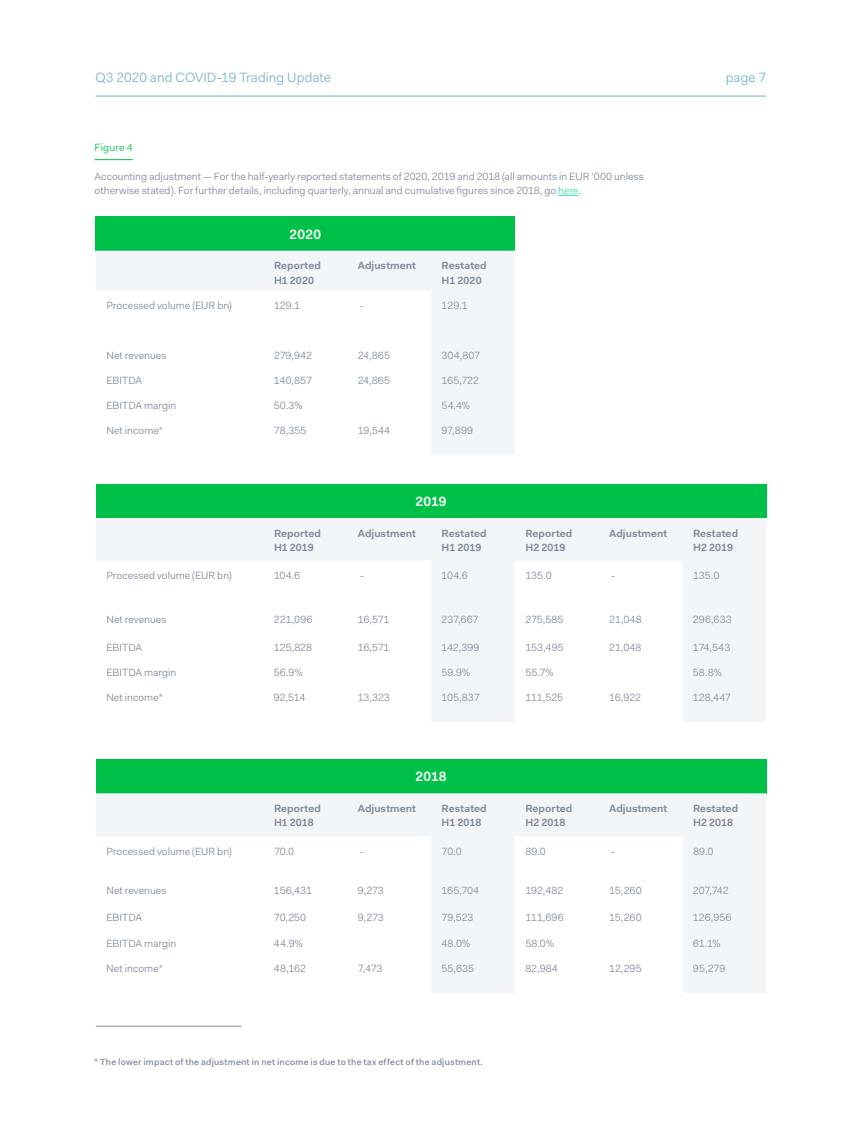
<style>
.page{position:relative;width:862px;height:1127px;background:#fff}
.page>*{position:absolute;margin:0;border:0;box-sizing:border-box;transform-origin:0 0}
.t1{font:13.5px "Fakt Blond";letter-spacing:.005em;color:#76b4c7}
.t2{font:600 13.5px "Fakt";letter-spacing:.005em;color:#fff}
.t3{font:10.5px/14.5px "Fakt Blond";color:#7d8997}
.t4{font:600 10.5px/14.5px "Fakt";letter-spacing:.005em;color:#7d8997}
.t5{font:10.5px "Fakt Blond";letter-spacing:.01em;color:#00c148}
.t6{font:500 9px "Fakt";letter-spacing:.025em;color:#7d8997}
.s1{color:#34e0a8}
</style>
<div class="page">
<hr style="left:95px;top:96px;width:670px;height:1px;background:#76b4c7">
<div style="left:96px;top:484px;width:669px;height:34px;background:#00c148"></div>
<svg style="left:96px;top:518px;width:669px;height:204px"></svg>
<div style="left:96px;top:216px;width:418px;height:35px;background:#00c148"></div>
<svg style="left:96px;top:251px;width:418px;height:203px"></svg>
<div style="left:96px;top:759px;width:669px;height:34px;background:#00c148"></div>
<svg style="left:96px;top:793px;width:669px;height:200px"></svg>
<hr style="left:96px;top:1026px;width:145px;height:1px;background:#7d8997">
<hr style="left:95px;top:159px;width:38px;height:1px;background:#00c148">
<svg style="left:558px;top:195px;width:20px;height:1px"></svg>
<p class="t1" style="left:95px;top:69px;width:237px">Q3 2020 and COVID-19 Trading Update</p>
<p class="t1" style="left:725px;top:69px;width:42px">page 7</p>
<p class="t5" style="left:95px;top:141px;width:40px">Figure 4</p>
<p class="t3" style="left:95px;top:169px;width:550px">Accounting adjustment — For the half-yearly reported statements of 2020, 2019 and 2018 (all amounts in EUR '000 unless otherwise stated). For further details, including quarterly, annual and cumulative figures since 2018, go <span class="s1">here</span>.</p>
<p class="t2" style="left:289px;top:226px;width:33px">2020</p>
<p class="t4" style="left:274px;top:258px;width:48px">Reported<br>H1 2020</p>
<p class="t4" style="left:357px;top:258px;width:60px">Adjustment</p>
<p class="t4" style="left:441px;top:258px;width:47px">Restated<br>H1 2020</p>
<p class="t3" style="left:106px;top:298px;width:127px">Processed volume (EUR bn)</p>
<p class="t3" style="left:274px;top:298px;width:28px">129.1</p>
<p class="t3" style="left:360px;top:298px;width:6px">-</p>
<p class="t3" style="left:441px;top:298px;width:28px">129.1</p>
<p class="t3" style="left:106px;top:348px;width:62px">Net revenues</p>
<p class="t3" style="left:274px;top:348px;width:39px">279,942</p>
<p class="t3" style="left:357px;top:348px;width:34px">24,865</p>
<p class="t3" style="left:441px;top:348px;width:40px">304,807</p>
<p class="t3" style="left:106px;top:373px;width:37px">EBITDA</p>
<p class="t3" style="left:274px;top:373px;width:39px">140,857</p>
<p class="t3" style="left:357px;top:373px;width:34px">24,865</p>
<p class="t3" style="left:441px;top:373px;width:39px">165,722</p>
<p class="t3" style="left:106px;top:398px;width:71px">EBITDA margin</p>
<p class="t3" style="left:274px;top:398px;width:30px">50.3%</p>
<p class="t3" style="left:441px;top:398px;width:30px">54.4%</p>
<p class="t3" style="left:106px;top:422px;width:58px">Net income*</p>
<p class="t3" style="left:274px;top:422px;width:34px">78,355</p>
<p class="t3" style="left:357px;top:422px;width:34px">19,544</p>
<p class="t3" style="left:441px;top:422px;width:33px">97,899</p>
<p class="t2" style="left:415px;top:493px;width:33px">2019</p>
<p class="t4" style="left:274px;top:525px;width:48px">Reported<br>H1 2019</p>
<p class="t4" style="left:357px;top:525px;width:60px">Adjustment</p>
<p class="t4" style="left:441px;top:525px;width:47px">Restated<br>H1 2019</p>
<p class="t4" style="left:525px;top:525px;width:48px">Reported<br>H2 2019</p>
<p class="t4" style="left:609px;top:525px;width:60px">Adjustment</p>
<p class="t4" style="left:692px;top:525px;width:47px">Restated<br>H2 2019</p>
<p class="t3" style="left:106px;top:568px;width:127px">Processed volume (EUR bn)</p>
<p class="t3" style="left:274px;top:568px;width:28px">104.6</p>
<p class="t3" style="left:360px;top:568px;width:6px">-</p>
<p class="t3" style="left:441px;top:568px;width:28px">104.6</p>
<p class="t3" style="left:525px;top:568px;width:28px">135.0</p>
<p class="t3" style="left:611px;top:568px;width:6px">-</p>
<p class="t3" style="left:692px;top:568px;width:28px">135.0</p>
<p class="t3" style="left:106px;top:612px;width:62px">Net revenues</p>
<p class="t3" style="left:274px;top:612px;width:40px">221,096</p>
<p class="t3" style="left:357px;top:612px;width:33px">16,571</p>
<p class="t3" style="left:441px;top:612px;width:38px">237,667</p>
<p class="t3" style="left:525px;top:612px;width:40px">275,585</p>
<p class="t3" style="left:609px;top:612px;width:34px">21,048</p>
<p class="t3" style="left:692px;top:612px;width:40px">296,633</p>
<p class="t3" style="left:106px;top:640px;width:37px">EBITDA</p>
<p class="t3" style="left:274px;top:640px;width:40px">125,828</p>
<p class="t3" style="left:357px;top:640px;width:33px">16,571</p>
<p class="t3" style="left:441px;top:640px;width:39px">142,399</p>
<p class="t3" style="left:525px;top:640px;width:40px">153,495</p>
<p class="t3" style="left:608px;top:640px;width:34px">21,048</p>
<p class="t3" style="left:692px;top:640px;width:39px">174,543</p>
<p class="t3" style="left:106px;top:665px;width:71px">EBITDA margin</p>
<p class="t3" style="left:274px;top:665px;width:30px">56.9%</p>
<p class="t3" style="left:441px;top:665px;width:30px">59.9%</p>
<p class="t3" style="left:525px;top:665px;width:30px">55.7%</p>
<p class="t3" style="left:692px;top:665px;width:30px">58.8%</p>
<p class="t3" style="left:106px;top:690px;width:58px">Net income*</p>
<p class="t3" style="left:274px;top:690px;width:33px">92,514</p>
<p class="t3" style="left:357px;top:690px;width:34px">13,323</p>
<p class="t3" style="left:441px;top:690px;width:40px">105,837</p>
<p class="t3" style="left:525px;top:690px;width:39px">111,525</p>
<p class="t3" style="left:608px;top:690px;width:34px">16,922</p>
<p class="t3" style="left:692px;top:690px;width:39px">128,447</p>
<p class="t2" style="left:415px;top:768px;width:33px">2018</p>
<p class="t4" style="left:274px;top:801px;width:48px">Reported<br>H1 2018</p>
<p class="t4" style="left:357px;top:801px;width:60px">Adjustment</p>
<p class="t4" style="left:441px;top:801px;width:47px">Restated<br>H1 2018</p>
<p class="t4" style="left:525px;top:801px;width:48px">Reported<br>H2 2018</p>
<p class="t4" style="left:609px;top:801px;width:60px">Adjustment</p>
<p class="t4" style="left:692px;top:801px;width:47px">Restated<br>H2 2018</p>
<p class="t3" style="left:106px;top:844px;width:127px">Processed volume (EUR bn)</p>
<p class="t3" style="left:274px;top:844px;width:22px">70.0</p>
<p class="t3" style="left:360px;top:844px;width:6px">-</p>
<p class="t3" style="left:441px;top:844px;width:22px">70.0</p>
<p class="t3" style="left:525px;top:844px;width:22px">89.0</p>
<p class="t3" style="left:611px;top:844px;width:6px">-</p>
<p class="t3" style="left:692px;top:844px;width:22px">89.0</p>
<p class="t3" style="left:106px;top:883px;width:62px">Net revenues</p>
<p class="t3" style="left:274px;top:883px;width:40px">156,431</p>
<p class="t3" style="left:357px;top:883px;width:28px">9,273</p>
<p class="t3" style="left:441px;top:883px;width:39px">165,704</p>
<p class="t3" style="left:525px;top:883px;width:39px">192,482</p>
<p class="t3" style="left:609px;top:883px;width:34px">15,260</p>
<p class="t3" style="left:692px;top:883px;width:37px">207,742</p>
<p class="t3" style="left:106px;top:910px;width:37px">EBITDA</p>
<p class="t3" style="left:274px;top:910px;width:34px">70,250</p>
<p class="t3" style="left:357px;top:910px;width:28px">9,273</p>
<p class="t3" style="left:441px;top:910px;width:33px">79,523</p>
<p class="t3" style="left:525px;top:910px;width:40px">111,696</p>
<p class="t3" style="left:608px;top:910px;width:34px">15,260</p>
<p class="t3" style="left:692px;top:910px;width:40px">126,956</p>
<p class="t3" style="left:106px;top:936px;width:71px">EBITDA margin</p>
<p class="t3" style="left:274px;top:936px;width:30px">44.9%</p>
<p class="t3" style="left:441px;top:936px;width:30px">48.0%</p>
<p class="t3" style="left:525px;top:936px;width:30px">58.0%</p>
<p class="t3" style="left:692px;top:936px;width:29px">61.1%</p>
<p class="t3" style="left:106px;top:961px;width:58px">Net income*</p>
<p class="t3" style="left:274px;top:961px;width:34px">48,162</p>
<p class="t3" style="left:357px;top:961px;width:26px">7,473</p>
<p class="t3" style="left:441px;top:961px;width:34px">55,635</p>
<p class="t3" style="left:525px;top:961px;width:34px">82,984</p>
<p class="t3" style="left:608px;top:961px;width:34px">12,295</p>
<p class="t3" style="left:692px;top:961px;width:34px">95,279</p>
<p class="t6" style="left:94px;top:1056px;width:390px">* The lower impact of the adjustment in net income is due to the tax effect of the adjustment.</p>
</div>
